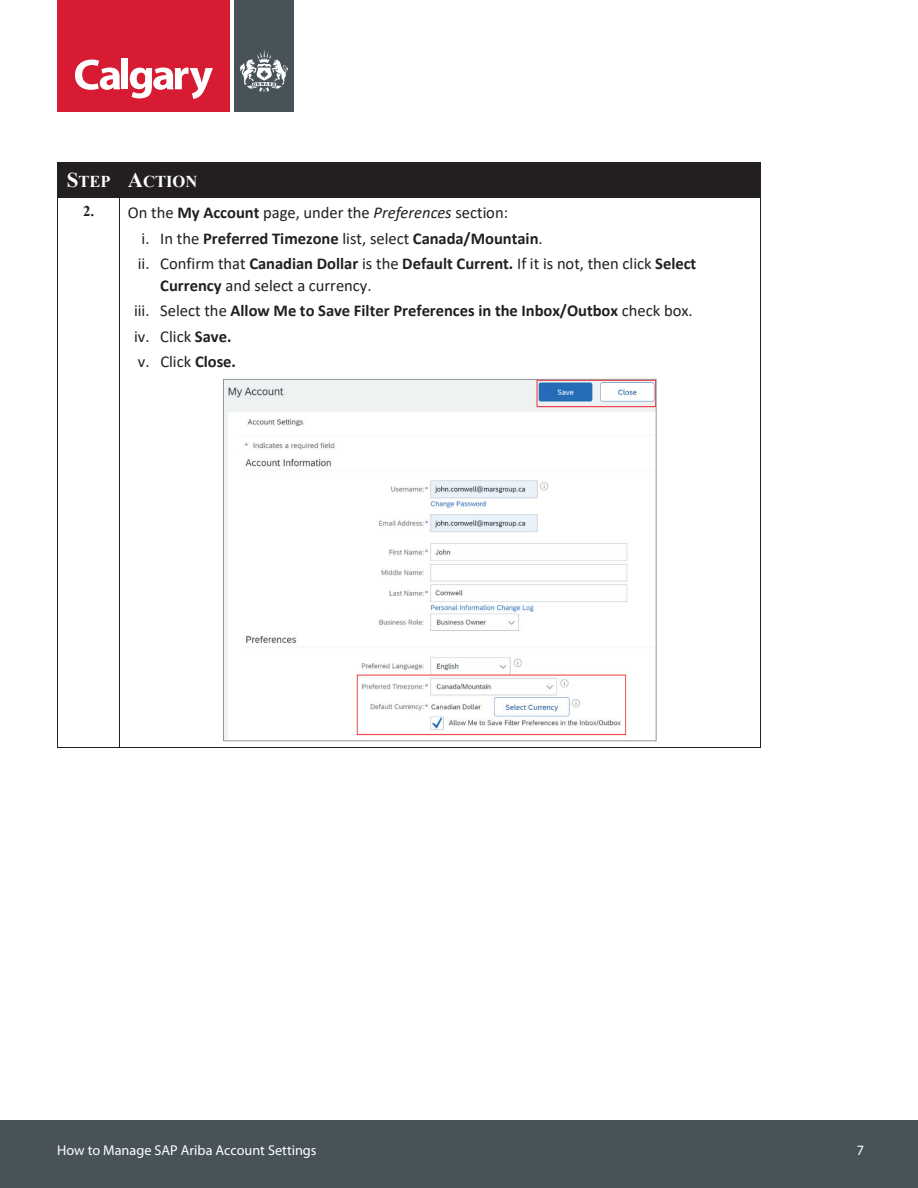
<style>
.page{position:relative;width:918px;height:1188px;background:#fff}
.page>*{position:absolute;margin:0;border:0;box-sizing:border-box;transform-origin:0 0}
.t1{font:16.5px/25.7px "Calibri";color:#231f20}
.t2{font:700 16.5px/25.7px "Calibri";color:#231f20}
.t3{font:700 16.5px "Times New Roman";letter-spacing:-.005em;color:#fff}
.t4{font:14.25px "Myriad Pro";color:#fff}
.s1{font-size:21px}
.s2{font-family:"Times New Roman";font-weight:700;font-size:15px}
.s3{font-weight:700}
.s4{font-style:italic}
.s5{font-weight:400}
</style>
<div class="page">
<div style="left:0;top:1120px;width:918px;height:68px;background:#475359"></div>
<div style="left:57px;top:0;width:174px;height:112px;background:#d61b33"></div>
<div style="left:234px;top:0;width:59px;height:112px;background:#475359"></div>
<svg style="left:75px;top:60px;width:45px;height:30px"></svg>
<div style="left:121px;top:58px;width:7px;height:31px;background:#fff"></div>
<svg style="left:130px;top:68px;width:83px;height:31px"></svg>
<svg style="left:240px;top:50px;width:48px;height:42px"></svg>
<div style="left:58px;top:163px;width:61px;height:34px;background:#231f20"></div>
<div style="left:120px;top:163px;width:640px;height:34px;background:#231f20"></div>
<hr style="left:58px;top:162px;width:61px;height:1px;background:#231f20">
<hr style="left:120px;top:162px;width:640px;height:1px;background:#231f20">
<hr style="left:119px;top:163px;width:1px;height:34px;background:#231f20">
<hr style="left:760px;top:163px;width:1px;height:34px;background:#231f20">
<hr style="left:58px;top:197px;width:61px;height:1px;background:#231f20">
<hr style="left:120px;top:197px;width:640px;height:1px;background:#231f20">
<hr style="left:58px;top:198px;width:1px;height:550px;background:#231f20">
<hr style="left:58px;top:748px;width:61px;height:1px;background:#231f20">
<hr style="left:119px;top:198px;width:1px;height:550px;background:#231f20">
<hr style="left:120px;top:748px;width:640px;height:1px;background:#231f20">
<hr style="left:760px;top:198px;width:1px;height:550px;background:#231f20">
<img style="left:225px;top:381px;width:430px;height:358px">
<div style="left:223px;top:379px;width:434px;height:362px;border:1px solid #939598"></div>
<p class="t3" style="left:67px;top:170px;width:132px"><span class="s1">S</span>TEP <span class="s1">A</span>CTION</p>
<p class="t1" style="left:138px;top:199px;width:560px;text-indent:-55px"><span class="s2">2.</span> On the <span class="s3">My Account</span> page, under the <span class="s4">Preferences</span> section:<br>i. In the <span class="s3">Preferred Timezone</span> list, select <span class="s3">Canada/Mountain</span>.<br>ii. Confirm that <span class="s3">Canadian Dollar</span> is the <span class="s3">Default Current.</span> If it is not, then click <span class="s3">Select</span></p>
<p class="t2" style="left:134px;top:272px;width:560px;text-indent:26px">Currency <span class="s5">and select a currency.<br>iii. Select the</span> Allow Me to Save Filter Preferences in the Inbox/Outbox <span class="s5">check box. iv. Click</span> Save.<br><span class="s5">v. Click</span> Close.</p>
<p class="t4" style="left:57px;top:1142px;width:261px">How to Manage SAP Ariba Account Settings</p>
<p class="t4" style="left:857px;top:1142px;width:9px">7</p>
</div>
